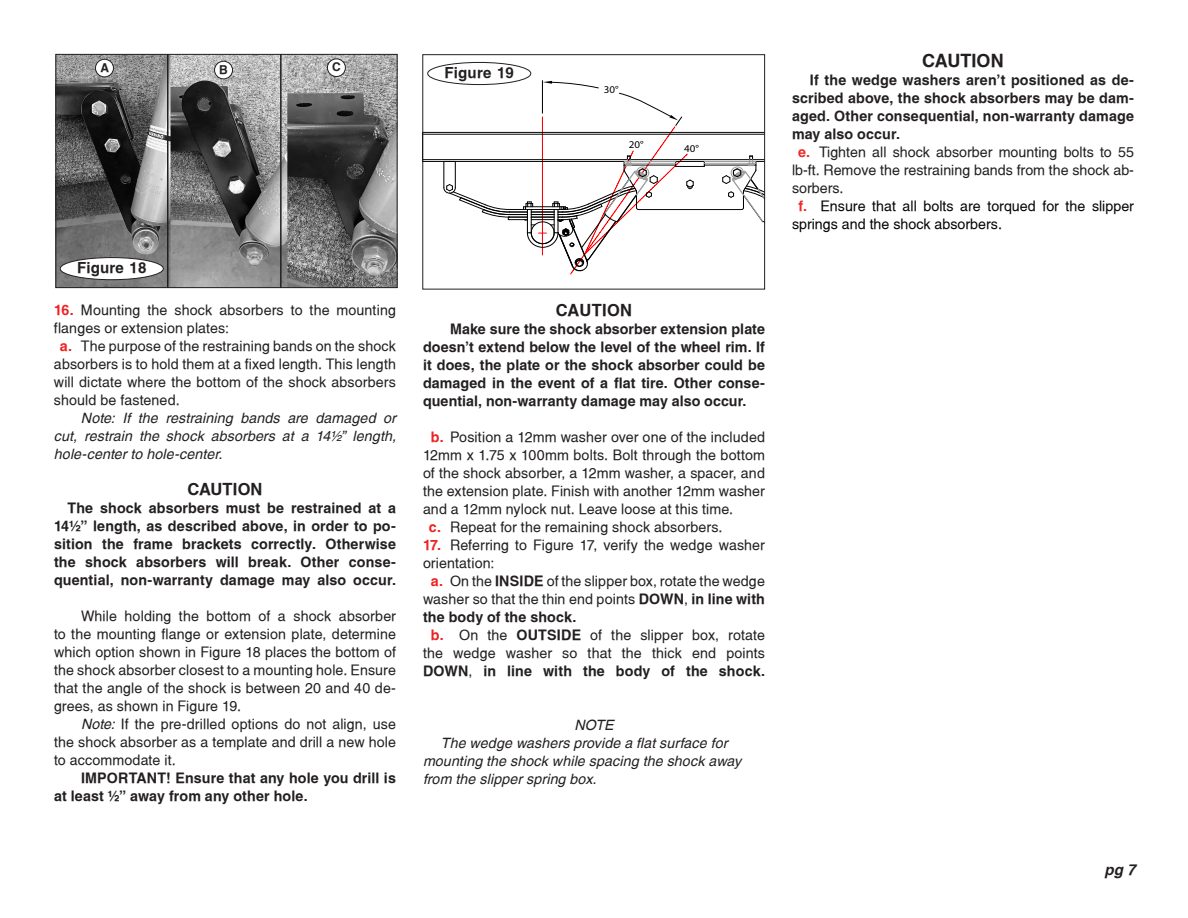
<style>
.page{position:relative;width:1188px;height:918px;background:#fff}
.page>*{position:absolute;margin:0;border:0;box-sizing:border-box;transform-origin:0 0}
.t1{font:700 18px "Switzerland";letter-spacing:.005em;color:#231f20}
.t2{font:700 16.5px "Switzerland";letter-spacing:.01em;color:#231f20}
.t3{font:700 15px "Switzerland";letter-spacing:.015em;color:#231f20}
.t4{font:italic 700 15px "Switzerland";color:#231f20}
.t5{font:14.25px/18px "Switzerland";letter-spacing:.005em;color:#231f20;text-align:justify}
.t6{font:700 14.25px/18px "Switzerland";letter-spacing:.01em;color:#231f20;text-align:justify}
.t7{font:italic 14.25px/18px "Switzerland";letter-spacing:.005em;color:#231f20;text-align:justify}
.t8{font:14.25px "Switzerland";color:#040503}
.t9{font:700 12px "Switzerland";color:#231f20}
.t10{font:10.35px "Myriad Pro";color:#000;scale:1.06 1}
.s1{font-weight:700;color:#ee2123}
.s2{font-style:italic}
.s3{font-weight:700}
.s4{font-weight:400}
.s5{font-weight:700;color:#ee2a2b}
</style>
<div class="page">
<hr style="left:423px;top:134px;width:342px;height:1px;background:#000">
<hr style="left:423px;top:159px;width:342px;height:1px;background:#000">
<hr style="left:423px;top:161px;width:342px;height:1px;background:#000">
<hr style="left:423px;top:132px;width:342px;height:1px;background:#000">
<svg style="left:444px;top:81px;width:319px;height:194px"></svg>
<div style="left:422px;top:54px;width:343px;height:236px;border:1px solid #231f20"></div>
<div style="left:428px;top:62px;width:103px;height:23px;background:#fff;border-radius:50%"></div>
<div style="left:428px;top:62px;width:103px;height:23px;border:1px solid #231f20;border-radius:50%"></div>
<img style="left:58px;top:56px;width:338px;height:230px">
<div style="left:56px;top:54px;width:342px;height:234px;border:1px solid #231f20"></div>
<hr style="left:167px;top:54px;width:2px;height:234px;background:#231f20">
<hr style="left:280px;top:54px;width:2px;height:234px;background:#231f20">
<div style="left:95px;top:59px;width:18px;height:18px;background:#fff;border-radius:50%"></div>
<div style="left:95px;top:59px;width:19px;height:18px;border:1px solid #231f20;border-radius:50%"></div>
<div style="left:215px;top:61px;width:18px;height:18px;background:#fff;border-radius:50%"></div>
<div style="left:214px;top:61px;width:19px;height:18px;border:1px solid #231f20;border-radius:50%"></div>
<div style="left:327px;top:59px;width:18px;height:18px;background:#fff;border-radius:50%"></div>
<div style="left:327px;top:59px;width:19px;height:18px;border:1px solid #231f20;border-radius:50%"></div>
<div style="left:60px;top:258px;width:103px;height:22px;background:#fff;border-radius:50%"></div>
<div style="left:60px;top:257px;width:104px;height:23px;border:1px solid #231f20;border-radius:50%"></div>
<p class="t9" style="left:100px;top:60px;width:10px">A</p>
<p class="t9" style="left:219px;top:62px;width:10px">B</p>
<p class="t9" style="left:332px;top:60px;width:10px">C</p>
<p class="t3" style="left:445px;top:63px;width:71px">Figure 19</p>
<p class="t10" style="left:604px;top:83px;width:15px">30°</p>
<p class="t10" style="left:629px;top:139px;width:15px">20°</p>
<p class="t10" style="left:684px;top:142px;width:15px">40°</p>
<p class="t3" style="left:77px;top:259px;width:71px">Figure 18</p>
<p class="t5" style="left:54px;top:301px;width:344px"><span class="s1">16.</span> Mounting the shock absorbers to the mounting</p>
<p class="t5" style="left:54px;top:319px;width:177px">flanges or extension plates:</p>
<p class="t5" style="left:60px;top:337px;width:338px"><span class="s1">a.</span> The purpose of the restraining bands on the shock</p>
<p class="t5" style="left:54px;top:355px;width:344px">absorbers is to hold them at a fixed length. This length</p>
<p class="t5" style="left:54px;top:373px;width:343px">will dictate where the bottom of the shock absorbers</p>
<p class="t5" style="left:54px;top:391px;width:127px">should be fastened.</p>
<p class="t7" style="left:54px;top:409px;width:344px;text-indent:27px">Note: If the restraining bands are damaged or cut, restrain the shock absorbers at a 14½” length, hole-center to hole-center.</p>
<p class="t2" style="left:187px;top:479px;width:77px">CAUTION</p>
<p class="t6" style="left:54px;top:499px;width:344px;text-indent:13px">The shock absorbers must be restrained at a 14½” length, as described above, in order to po&shy;sition the frame brackets correctly. Otherwise the shock absorbers will break. Other conse&shy;quential, non-warranty damage may also occur.</p>
<p class="t5" style="left:54px;top:607px;width:344px;text-indent:27px">While holding the bottom of a shock absorber to the mounting flange or extension plate, determine which option shown in Figure 18 places the bottom of the shock absorber closest to a mounting hole. Ensure that the angle of the shock is between 20 and 40 de&shy;grees, as shown in Figure 19.</p>
<p class="t5" style="left:54px;top:715px;width:344px;text-indent:27px"><span class="s2">Note:</span> If the pre-drilled options do not align, use the shock absorber as a template and drill a new hole to accommodate it.</p>
<p class="t6" style="left:54px;top:769px;width:343px;text-indent:27px">IMPORTANT! Ensure that any hole you drill is at least ½” away from any other hole.</p>
<p class="t2" style="left:556px;top:301px;width:78px">CAUTION</p>
<p class="t6" style="left:423px;top:320px;width:344px;text-indent:27px">Make sure the shock absorber extension plate doesn’t extend below the level of the wheel rim. If it does, the plate or the shock absorber could be damaged in the event of a flat tire. Other conse&shy;quential, non-warranty damage may also occur.</p>
<p class="t5" style="left:431px;top:428px;width:336px"><span class="s1">b.</span> Position a 12mm washer over one of the included</p>
<p class="t5" style="left:423px;top:446px;width:343px">12mm x 1.75 x 100mm bolts. Bolt through the bottom</p>
<p class="t5" style="left:423px;top:464px;width:343px">of the shock absorber, a 12mm washer, a spacer, and</p>
<p class="t5" style="left:423px;top:482px;width:343px">the extension plate. Finish with another 12mm washer</p>
<p class="t5" style="left:423px;top:500px;width:312px">and a 12mm nylock nut. Leave loose at this time.</p>
<p class="t5" style="left:429px;top:518px;width:295px"><span class="s1">c.</span> Repeat for the remaining shock absorbers.</p>
<p class="t5" style="left:423px;top:536px;width:343px"><span class="s1">17.</span> Referring to Figure 17, verify the wedge washer</p>
<p class="t5" style="left:423px;top:554px;width:73px">orientation:</p>
<p class="t5" style="left:431px;top:572px;width:336px"><span class="s1">a.</span> On the <span class="s3">INSIDE</span> of the slipper box, rotate the wedge</p>
<p class="t5" style="left:423px;top:590px;width:344px">washer so that the thin end points <span class="s3">DOWN</span>, <span class="s3">in line with</span></p>
<p class="t6" style="left:423px;top:608px;width:155px">the body of the shock.</p>
<p class="t5" style="left:431px;top:626px;width:336px"><span class="s1">b.</span> On the <span class="s3">OUTSIDE</span> of the slipper box, rotate</p>
<p class="t5" style="left:423px;top:644px;width:344px">the wedge washer so that the thick end points</p>
<p class="t6" style="left:423px;top:662px;width:344px">DOWN<span class="s4">,</span> in line with the body of the shock.</p>
<p class="t7" style="left:574px;top:716px;width:41px">NOTE</p>
<p class="t7" style="left:441px;top:734px;width:288px">The wedge washers provide a flat surface for</p>
<p class="t7" style="left:423px;top:752px;width:320px">mounting the shock while spacing the shock away</p>
<p class="t7" style="left:423px;top:770px;width:175px">from the slipper spring box.</p>
<p class="t1" style="left:922px;top:50px;width:83px">CAUTION</p>
<p class="t6" style="left:810px;top:71px;width:326px">If the wedge washers aren’t positioned as de-</p>
<p class="t6" style="left:792px;top:89px;width:343px">scribed above, the shock absorbers may be dam-</p>
<p class="t6" style="left:792px;top:107px;width:344px">aged. Other consequential, non-warranty damage</p>
<p class="t6" style="left:792px;top:125px;width:109px">may also occur.</p>
<p class="t5" style="left:798px;top:143px;width:337px"><span class="s5">e.</span> Tighten all shock absorber mounting bolts to 55</p>
<p class="t5" style="left:792px;top:161px;width:344px">lb-ft. Remove the restraining bands from the shock ab-</p>
<p class="t5" style="left:792px;top:179px;width:53px">sorbers.</p>
<p class="t8" style="left:799px;top:198px;width:337px"><span class="s5">f.</span> Ensure that all bolts are torqued for the slipper</p>
<p class="t8" style="left:792px;top:216px;width:211px">springs and the shock absorbers.</p>
<p class="t4" style="left:1105px;top:861px;width:32px">pg 7</p>
</div>
